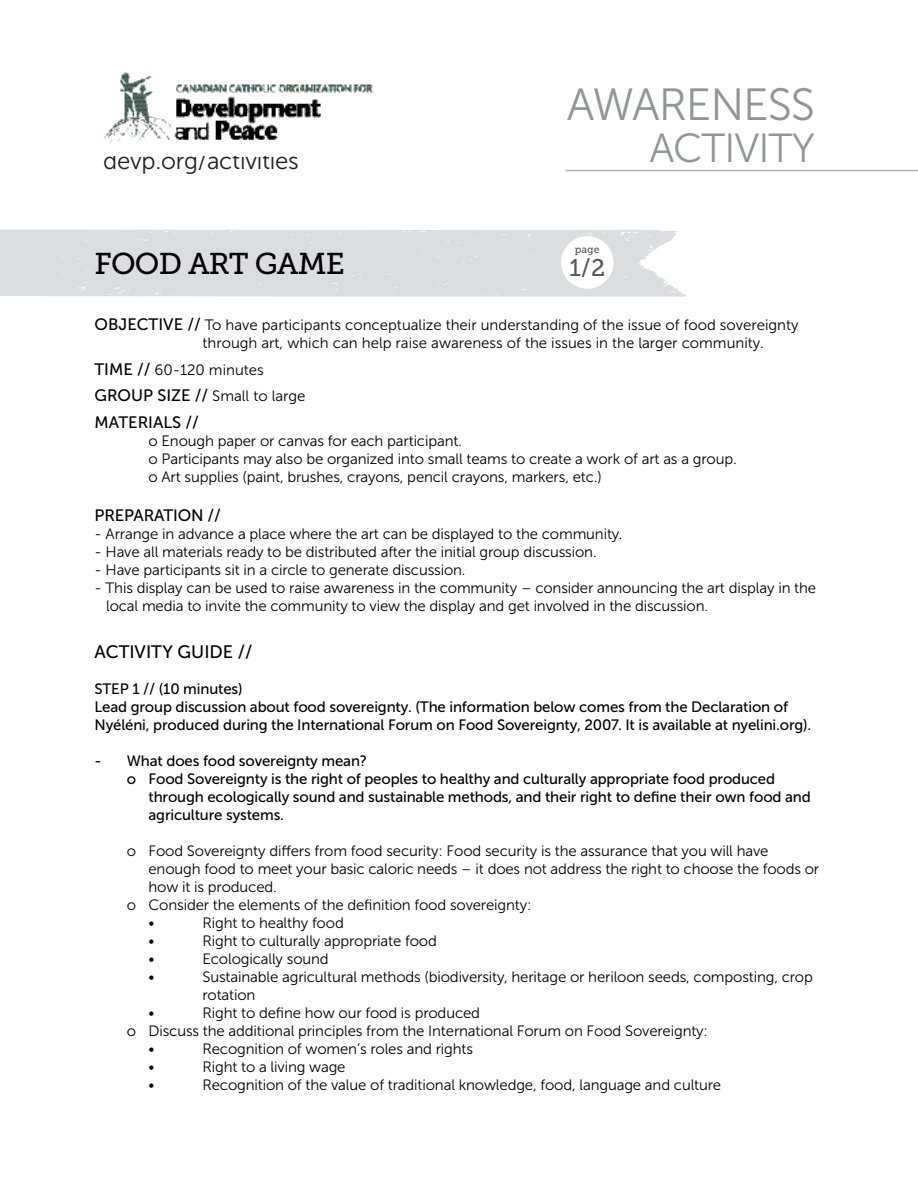
<style>
.page{position:relative;width:918px;height:1188px;background:#fff}
.page>*{position:absolute;margin:0;border:0;box-sizing:border-box;transform-origin:0 0}
.t1{font:45px "Museo Sans 300";letter-spacing:-.025em;color:#939598}
.t2{font:40.5px "Museo Sans 300";letter-spacing:-.025em;color:#939598}
.t3{font:30px "Museo Slab 500";letter-spacing:-.025em;color:#000}
.t4{font:24px "Museo Sans 300";letter-spacing:-.01em;color:#231f20}
.t5{font:24px "Museo Slab 500";color:#57585a}
.t6{font:18px "Museo Sans 500";color:#000}
.t7{font:18px "Adhesive Nr Seven Banners";color:#231f20}
.Main_Body_Text{font:16.5px "Museo Sans 500";letter-spacing:-.01em;color:#000}
.Main_Body_Text-2{font:15px/18px "Museo Sans 300";letter-spacing:-.01em;color:#000}
.Main_Body_Text-3{font:15px/18px "Museo Sans 500";letter-spacing:-.01em;color:#000}
.t8{font:10.5px "Museo Slab 500";color:#57585a}
.s1{font-family:"Museo Sans 500";font-size:16.5px}
</style>
<div class="page">
<hr style="left:566px;top:170px;width:352px;height:1px;background:#b0b1b5">
<img style="left:104px;top:72px;width:269px;height:71px">
<svg style="left:0;top:229px;width:686px;height:68px;background:#dedfe0"></svg>
<div style="left:561px;top:236px;width:53px;height:53px;background:#fff;border-radius:50%"></div>
<p class="t4" style="left:103px;top:148px;width:197px">devp.org/activities</p>
<p class="t3" style="left:94px;top:247px;width:252px">FOOD ART GAME</p>
<h1 class="t1" style="left:567px;top:80px;width:250px">AWARENESS</h1>
<p class="t8" style="left:575px;top:243px;width:26px">page</p>
<p class="t7" style="left:581px;top:241px;width:6px">/2</p>
<p class="t5" style="left:569px;top:254px;width:37px">1/2</p>
<h2 class="t2" style="left:649px;top:126px;width:167px">ACTIVITY</h2>
<p class="Main_Body_Text-2" style="left:202px;top:316px;width:598px;text-indent:-108px"><span class="s1">OBJECTIVE //</span> To have participants conceptualize their understanding of the issue of food sovereignty through art, which can help raise awareness of the issues in the larger community.</p>
<p class="Main_Body_Text-2" style="left:94px;top:361px;width:171px"><span class="s1">TIME //</span> 60-120 minutes</p>
<p class="Main_Body_Text-2" style="left:94px;top:387px;width:213px"><span class="s1">GROUP SIZE //</span> Small to large</p>
<p class="Main_Body_Text" style="left:94px;top:413px;width:106px">MATERIALS //</p>
<p class="Main_Body_Text-2" style="left:148px;top:432px;width:315px">o Enough paper or canvas for each participant.</p>
<p class="Main_Body_Text-2" style="left:148px;top:450px;width:590px">o Participants may also be organized into small teams to create a work of art as a group.</p>
<p class="Main_Body_Text-2" style="left:148px;top:468px;width:455px">o Art supplies (paint, brushes, crayons, pencil crayons, markers, etc.)</p>
<p class="Main_Body_Text" style="left:94px;top:507px;width:128px">PREPARATION //</p>
<p class="Main_Body_Text-2" style="left:94px;top:525px;width:530px">- Arrange in advance a place where the art can be displayed to the community.</p>
<p class="Main_Body_Text-2" style="left:94px;top:543px;width:504px">- Have all materials ready to be distributed after the initial group discussion.</p>
<p class="Main_Body_Text-2" style="left:94px;top:561px;width:373px">- Have participants sit in a circle to generate discussion.</p>
<p class="Main_Body_Text-2" style="left:106px;top:579px;width:712px;text-indent:-12px">- This display can be used to raise awareness in the community – consider announcing the art display in the local media to invite the community to view the display and get involved in the discussion.</p>
<p class="t6" style="left:94px;top:642px;width:159px">ACTIVITY GUIDE //</p>
<p class="Main_Body_Text-3" style="left:94px;top:680px;width:150px">STEP 1 // (10 minutes)</p>
<p class="Main_Body_Text-3" style="left:94px;top:698px;width:718px">Lead group discussion about food sovereignty. (The information below comes from the Declaration of<br>Nyéléni, produced during the International Forum on Food Sovereignty, 2007. It is available at nyelini.org).</p>
<p class="Main_Body_Text-3" style="left:94px;top:752px;width:274px">- What does food sovereignty mean?</p>
<p class="Main_Body_Text-3" style="left:148px;top:770px;width:664px;text-indent:-22px">o Food Sovereignty is the right of peoples to healthy and culturally appropriate food produced through ecologically sound and sustainable methods, and their right to define their own food and agriculture systems.</p>
<p class="Main_Body_Text-2" style="left:148px;top:842px;width:672px;text-indent:-22px">o Food Sovereignty differs from food security: Food security is the assurance that you will have enough food to meet your basic caloric needs – it does not address the right to choose the foods or how it is produced.</p>
<p class="Main_Body_Text-2" style="left:127px;top:896px;width:406px">o Consider the elements of the definition food sovereignty:</p>
<p class="Main_Body_Text-2" style="left:148px;top:914px;width:8px">•</p>
<p class="Main_Body_Text-2" style="left:202px;top:914px;width:143px">Right to healthy food</p>
<p class="Main_Body_Text-2" style="left:148px;top:932px;width:8px">•</p>
<p class="Main_Body_Text-2" style="left:202px;top:932px;width:236px">Right to culturally appropriate food</p>
<p class="Main_Body_Text-2" style="left:148px;top:950px;width:8px">•</p>
<p class="Main_Body_Text-2" style="left:202px;top:950px;width:128px">Ecologically sound</p>
<p class="Main_Body_Text-2" style="left:148px;top:968px;width:8px">•</p>
<p class="Main_Body_Text-2" style="left:202px;top:968px;width:612px">Sustainable agricultural methods (biodiversity, heritage or heriloon seeds, composting, crop rotation</p>
<p class="Main_Body_Text-2" style="left:148px;top:1004px;width:8px">•</p>
<p class="Main_Body_Text-2" style="left:202px;top:1004px;width:279px">Right to define how our food is produced</p>
<p class="Main_Body_Text-2" style="left:127px;top:1022px;width:583px">o Discuss the additional principles from the International Forum on Food Sovereignty:</p>
<p class="Main_Body_Text-2" style="left:148px;top:1040px;width:8px">•</p>
<p class="Main_Body_Text-2" style="left:202px;top:1040px;width:272px">Recognition of women’s roles and rights</p>
<p class="Main_Body_Text-2" style="left:148px;top:1058px;width:8px">•</p>
<p class="Main_Body_Text-2" style="left:202px;top:1058px;width:145px">Right to a living wage</p>
<p class="Main_Body_Text-2" style="left:148px;top:1076px;width:8px">•</p>
<p class="Main_Body_Text-2" style="left:202px;top:1076px;width:520px">Recognition of the value of traditional knowledge, food, language and culture</p>
</div>
